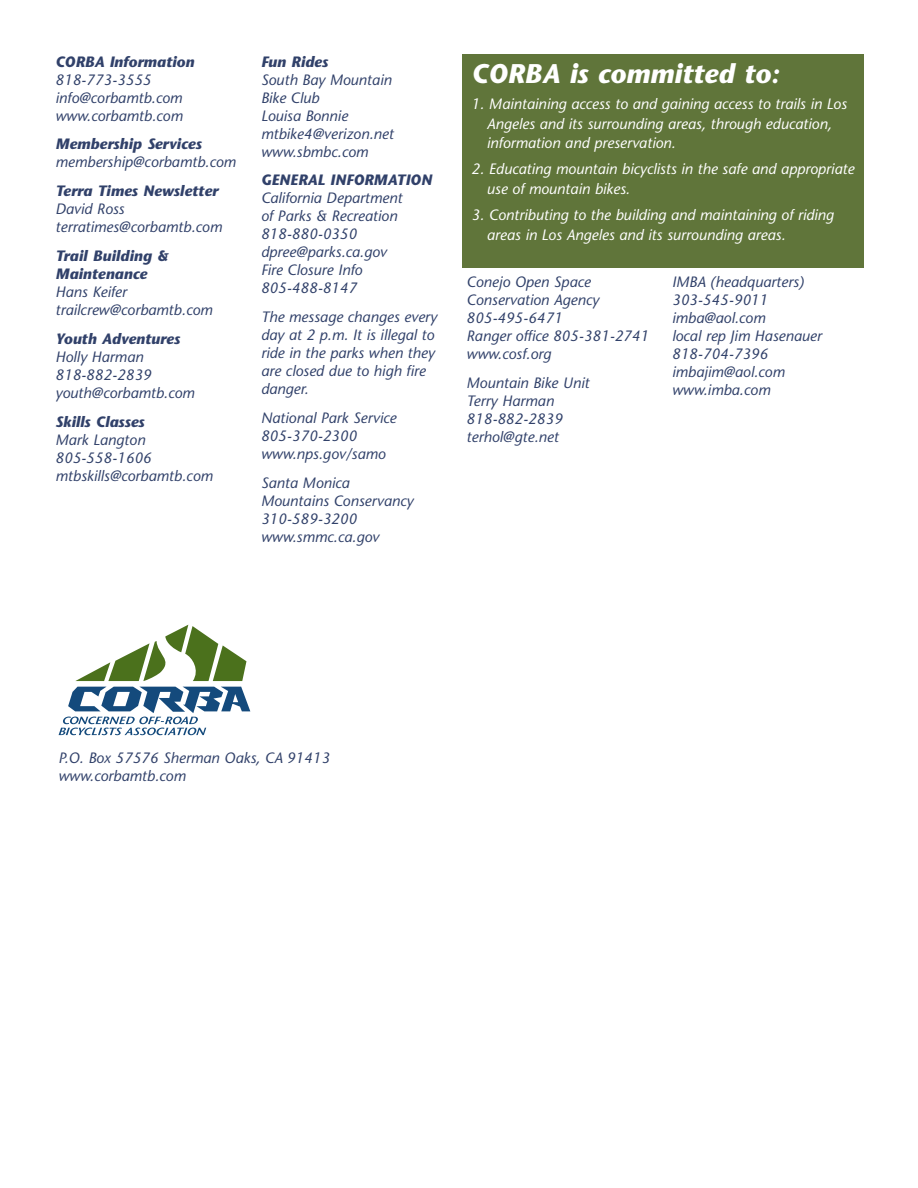
<style>
.page{position:relative;width:918px;height:1188px;background:#fff}
.page>*{position:absolute;margin:0;border:0;box-sizing:border-box;transform-origin:0 0}
.t1{font:italic 700 27px "Stone Sans";color:#fff}
.t2{font:italic 15px/18px "Stone Sans";color:#31416a}
.t3{font:italic 15px/19.5px "Stone Sans";color:#fff}
.t4{font:italic 700 15px/18px "Stone Sans";color:#31416a}
</style>
<div class="page">
<svg style="left:59px;top:687px;width:191px;height:48px"></svg>
<svg style="left:75px;top:625px;width:171px;height:56px"></svg>
<div style="left:463px;top:54px;width:401px;height:213px;background:#60753a"></div>
<p class="t4" style="left:56px;top:54px;width:140px">CORBA Information</p>
<p class="t2" style="left:56px;top:72px;width:129px">818-773-3555 info@corbamtb.com www.corbamtb.com</p>
<p class="t4" style="left:56px;top:137px;width:148px">Membership Services</p>
<p class="t2" style="left:56px;top:155px;width:182px">membership@corbamtb.com</p>
<p class="t4" style="left:56px;top:183px;width:164px">Terra Times Newsletter</p>
<p class="t2" style="left:56px;top:201px;width:168px">David Ross terratimes@corbamtb.com</p>
<p class="t4" style="left:56px;top:248px;width:114px">Trail Building &amp;<br>Maintenance</p>
<p class="t2" style="left:56px;top:284px;width:159px">Hans Keifer trailcrew@corbamtb.com</p>
<p class="t4" style="left:56px;top:331px;width:126px">Youth Adventures</p>
<p class="t2" style="left:56px;top:349px;width:141px">Holly Harman<br>818-882-2839 youth@corbamtb.com</p>
<p class="t4" style="left:56px;top:414px;width:91px">Skills Classes</p>
<p class="t2" style="left:56px;top:432px;width:159px">Mark Langton<br>805-558-1606 mtbskills@corbamtb.com</p>
<p class="t4" style="left:261px;top:54px;width:69px">Fun Rides</p>
<p class="t2" style="left:261px;top:72px;width:134px">South Bay Mountain<br>Bike Club<br>Louisa Bonnie mtbike4@verizon.net www.sbmbc.com</p>
<p class="t4" style="left:261px;top:173px;width:173px">GENERAL INFORMATION</p>
<p class="t2" style="left:261px;top:191px;width:143px">California Department of Parks &amp; Recreation<br>818-880-0350 dpree@parks.ca.gov<br>Fire Closure Info<br>805-488-8147</p>
<p class="t2" style="left:261px;top:309px;width:178px">The message changes every day at 2 p.m. It is illegal to ride in the parks when they are closed due to high fire danger.</p>
<p class="t2" style="left:261px;top:410px;width:137px">National Park Service<br>805-370-2300 www.nps.gov/samo</p>
<p class="t2" style="left:261px;top:475px;width:154px">Santa Monica<br>Mountains Conservancy<br>310-589-3200 www.smmc.ca.gov</p>
<h1 class="t1" style="left:472px;top:63px;width:309px">CORBA is committed to:</h1>
<p class="t3" style="left:487px;top:96px;width:362px;text-indent:-15px">1. Maintaining access to and gaining access to trails in Los<br>Angeles and its surrounding areas, through education, information and preservation.</p>
<p class="t3" style="left:487px;top:161px;width:369px;text-indent:-15px">2. Educating mountain bicyclists in the safe and appropriate use of mountain bikes.</p>
<p class="t3" style="left:487px;top:207px;width:349px;text-indent:-15px">3. Contributing to the building and maintaining of riding areas in Los Angeles and its surrounding areas.</p>
<p class="t2" style="left:467px;top:275px;width:184px">Conejo Open Space<br>Conservation Agency<br>805-495-6471<br>Ranger office 805-381-2741 www.cosf.org</p>
<p class="t2" style="left:467px;top:375px;width:124px">Mountain Bike Unit<br>Terry Harman<br>818-882-2839 terhol@gte.net</p>
<p class="t2" style="left:672px;top:275px;width:151px">IMBA (headquarters)<br>303-545-9011 imba@aol.com<br>local rep Jim Hasenauer<br>818-704-7396 imbajim@aol.com www.imba.com</p>
<p class="t2" style="left:58px;top:750px;width:273px">P.O. Box 57576 Sherman Oaks, CA 91413 www.corbamtb.com</p>
</div>
